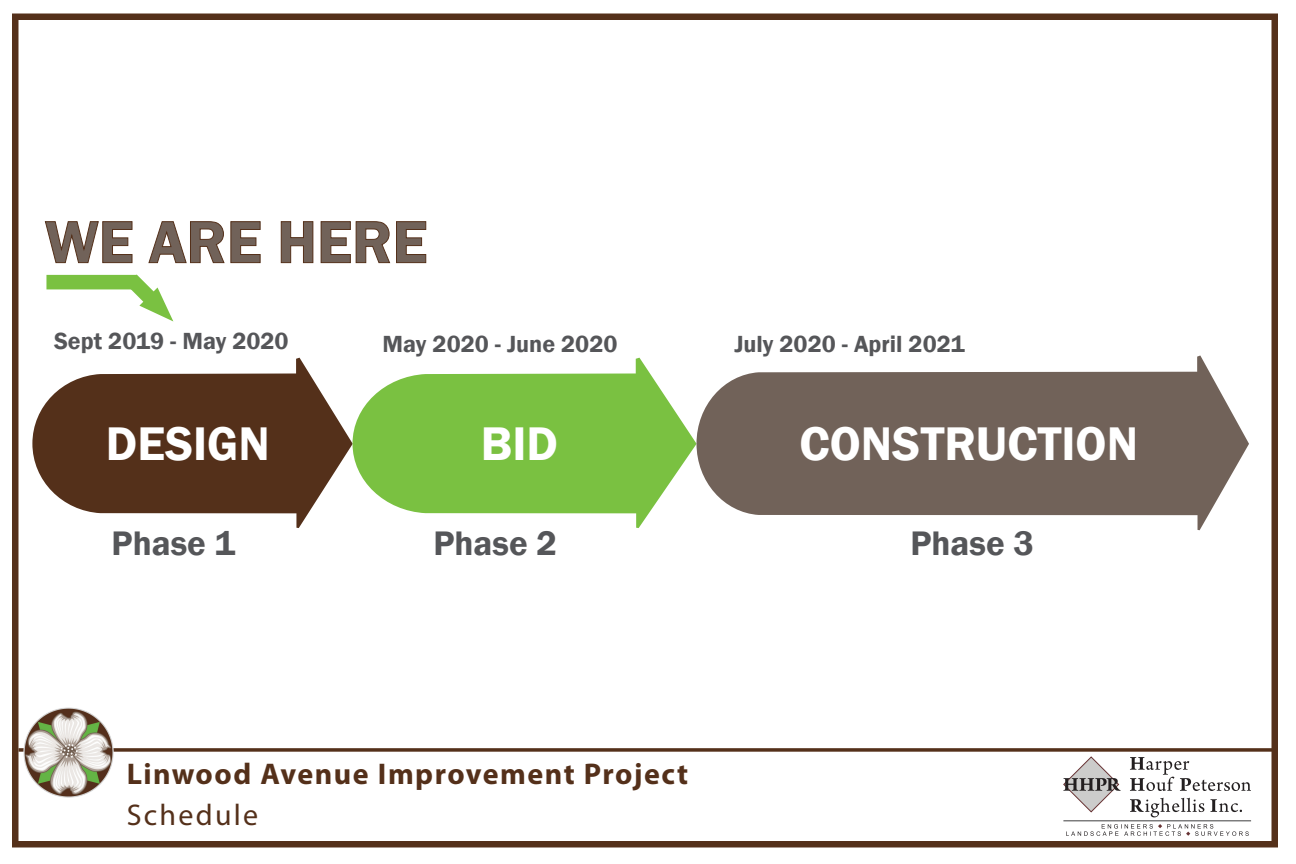
<style>
.page{position:relative;width:1296px;height:864px;background:#fff}
.page>*{position:absolute;margin:0;border:0;box-sizing:border-box;transform-origin:0 0}
.t1{font:600 61.45px "Franklin Gothic";color:#716259}
.t2{font:600 48.55px "Franklin Gothic";color:#fff}
.t3{font:600 35px "Franklin Gothic";color:#555659}
.t4{font:700 30px "Myriad Pro";letter-spacing:.05em;color:#54301a}
.t5{font:30px "Myriad Pro";letter-spacing:.075em;color:#54301a}
.t6{font:600 24px "Franklin Gothic";color:#555659}
</style>
<div class="page">
<div style="left:12px;top:14px;width:1266px;height:834px;border:6px solid #54301a"></div>
<svg style="left:127px;top:748px;width:1151px;height:4px;background:#684935"></svg>
<svg style="left:1130px;top:798px;width:112px;height:19px"></svg>
<svg style="left:1130px;top:757px;width:121px;height:34px"></svg>
<svg style="left:1063px;top:756px;width:58px;height:57px"></svg>
<svg style="left:1066px;top:824px;width:183px;height:12px"></svg>
<hr style="left:1063px;top:839px;width:188px;height:1px;background:#3e3e3f">
<hr style="left:1063px;top:821px;width:188px;height:1px;background:#3e3e3f">
<img style="left:12px;top:697px;width:115px;height:115px">
<svg style="left:45px;top:221px;width:179px;height:101px"></svg>
<svg style="left:231px;top:221px;width:29px;height:42px"></svg>
<svg style="left:281px;top:221px;width:32px;height:42px"></svg>
<svg style="left:321px;top:221px;width:69px;height:42px"></svg>
<svg style="left:396px;top:221px;width:30px;height:42px"></svg>
<div style="left:46px;top:275px;width:91px;height:14px;background:#7ac141"></div>
<svg style="left:32px;top:358px;width:321px;height:170px;fill:#54301a"></svg>
<svg style="left:353px;top:358px;width:344px;height:170px;fill:#7ac141"></svg>
<svg style="left:697px;top:355px;width:552px;height:175px;fill:#716259"></svg>
<h1 class="t1" style="left:45px;top:204px;width:384px">WE ARE HERE</h1>
<p class="t6" style="left:54px;top:327px;width:236px">Sept 2019 - May 2020</p>
<p class="t6" style="left:383px;top:329px;width:236px">May 2020 - June 2020</p>
<p class="t6" style="left:734px;top:329px;width:232px">July 2020 - April 2021</p>
<h2 class="t2" style="left:106px;top:414px;width:165px">DESIGN</h2>
<h2 class="t2" style="left:481px;top:414px;width:79px">BID</h2>
<h2 class="t2" style="left:799px;top:414px;width:340px">CONSTRUCTION</h2>
<h3 class="t3" style="left:112px;top:522px;width:125px">Phase 1</h3>
<h3 class="t3" style="left:433px;top:522px;width:125px">Phase 2</h3>
<h3 class="t3" style="left:910px;top:522px;width:125px">Phase 3</h3>
<p class="t4" style="left:127px;top:754px;width:563px">Linwood Avenue Improvement Project</p>
<p class="t5" style="left:127px;top:797px;width:133px">Schedule</p>
</div>
